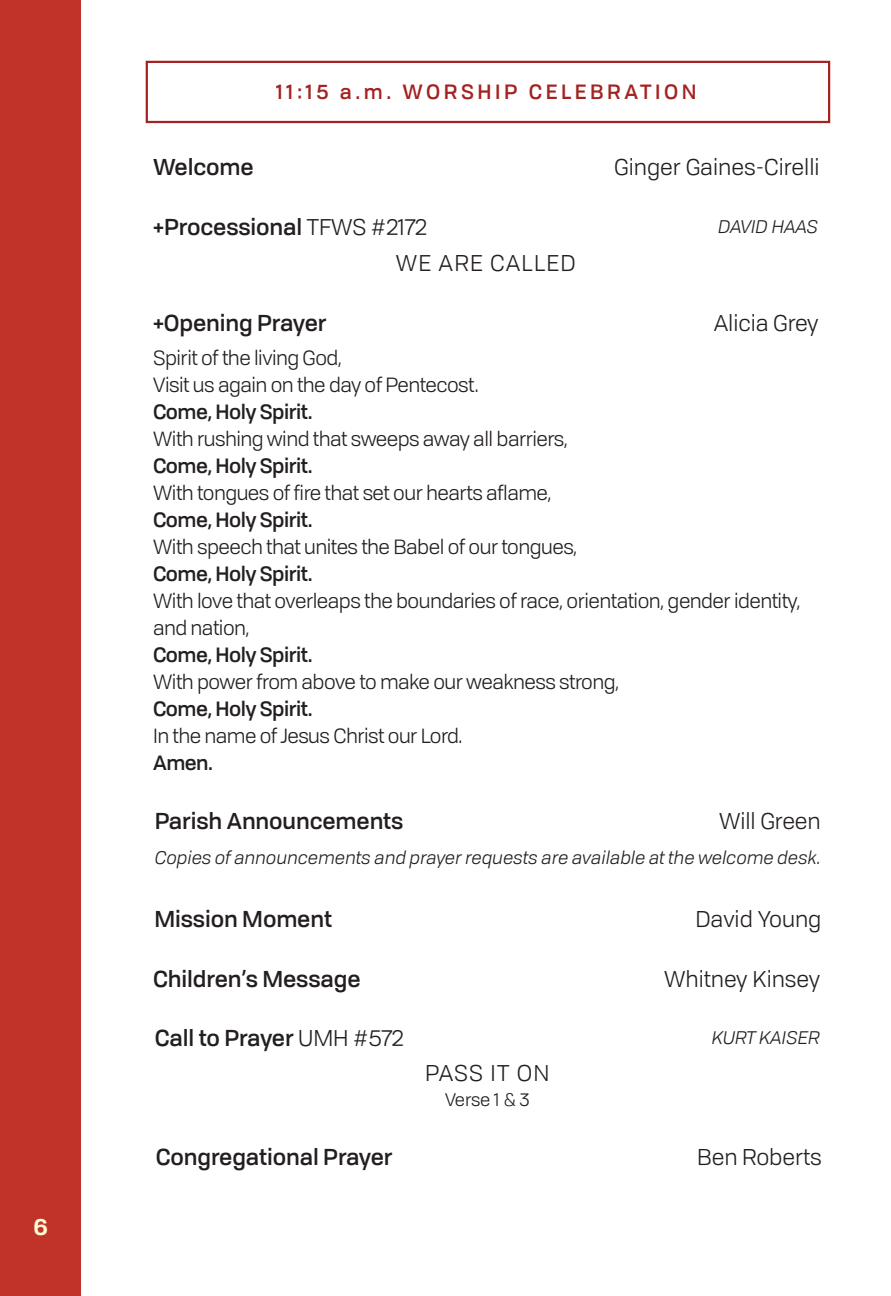
<style>
.page{position:relative;width:891px;height:1296px;background:#fff}
.page>*{position:absolute;margin:0;border:0;box-sizing:border-box;transform-origin:0 0}
.t1{font:500 22.5px "Tofino Pro Personal";letter-spacing:-.005em;color:#231f20}
.t2{font:22.5px "Tofino Pro Personal";color:#231f20}
.t3{font:22.5px "Tofino Pro Personal";letter-spacing:.055em;color:#231f20}
.t4{font:600 22.5px "Tofino Pro Personal";color:#fffbd6}
.t5{font:20.25px/27px "Tofino Pro Personal";letter-spacing:-.025em;color:#231f20}
.t6{font:500 20.25px "Tofino Pro Personal";letter-spacing:-.025em;color:#231f20}
.t7{font:500 20.25px "Tofino Pro Personal";letter-spacing:.175em;color:#a32321}
.t8{font:italic 18px "Tofino Pro Personal";letter-spacing:-.005em;color:#231f20}
.t9{font:18px "Tofino Pro Personal";letter-spacing:-.015em;color:#231f20}
.s1{font-weight:400}
</style>
<div class="page">
<div style="left:0;top:0;width:81px;height:1296px;background:#c13329"></div>
<div style="left:146px;top:61px;width:684px;height:62px;border:2px solid #a32321"></div>
<p class="t4" style="left:33px;top:1209px;width:16px">6</p>
<p class="t7" style="left:276px;top:76px;width:422px">11:15 a.m. WORSHIP CELEBRATION</p>
<p class="t1" style="left:153px;top:150px;width:102px">Welcome</p>
<p class="t2" style="left:614px;top:151px;width:207px">Ginger Gaines-Cirelli</p>
<p class="t1" style="left:153px;top:210px;width:276px">+Processional <span class="s1">TFWS #2172</span></p>
<p class="t8" style="left:718px;top:214px;width:102px">DAVID HAAS</p>
<p class="t3" style="left:396px;top:246px;width:181px">WE ARE CALLED</p>
<p class="t1" style="left:153px;top:305px;width:175px">+Opening Prayer</p>
<p class="t2" style="left:714px;top:307px;width:106px">Alicia Grey</p>
<p class="t5" style="left:153px;top:343px;width:190px">Spirit of the living God,</p>
<p class="t5" style="left:153px;top:370px;width:327px">Visit us again on the day of Pentecost.</p>
<p class="t6" style="left:153px;top:396px;width:161px">Come, Holy Spirit.</p>
<p class="t5" style="left:153px;top:424px;width:416px">With rushing wind that sweeps away all barriers,</p>
<p class="t6" style="left:153px;top:450px;width:161px">Come, Holy Spirit.</p>
<p class="t5" style="left:153px;top:478px;width:400px">With tongues of fire that set our hearts aflame,</p>
<p class="t6" style="left:153px;top:504px;width:161px">Come, Holy Spirit.</p>
<p class="t5" style="left:153px;top:532px;width:426px">With speech that unites the Babel of our tongues,</p>
<p class="t6" style="left:153px;top:558px;width:161px">Come, Holy Spirit.</p>
<p class="t5" style="left:153px;top:586px;width:649px">With love that overleaps the boundaries of race, orientation, gender identity, and nation,</p>
<p class="t6" style="left:153px;top:639px;width:161px">Come, Holy Spirit.</p>
<p class="t5" style="left:153px;top:667px;width:468px">With power from above to make our weakness strong,</p>
<p class="t6" style="left:153px;top:693px;width:161px">Come, Holy Spirit.</p>
<p class="t5" style="left:153px;top:721px;width:311px">In the name of Jesus Christ our Lord.</p>
<p class="t6" style="left:153px;top:747px;width:61px">Amen.</p>
<p class="t1" style="left:155px;top:804px;width:250px">Parish Announcements</p>
<p class="t2" style="left:719px;top:805px;width:103px">Will Green</p>
<p class="t8" style="left:155px;top:844px;width:668px">Copies of announcements and prayer requests are available at the welcome desk.</p>
<p class="t1" style="left:154px;top:901px;width:179px">Mission Moment</p>
<p class="t2" style="left:695px;top:902px;width:128px">David Young</p>
<p class="t1" style="left:153px;top:961px;width:209px">Children’s Message</p>
<p class="t2" style="left:664px;top:962px;width:157px">Whitney Kinsey</p>
<p class="t1" style="left:155px;top:1020px;width:251px">Call to Prayer <span class="s1">UMH #572</span></p>
<p class="t8" style="left:712px;top:1024px;width:109px">KURT KAISER</p>
<p class="t2" style="left:425px;top:1057px;width:126px">PASS IT ON</p>
<p class="t9" style="left:445px;top:1086px;width:86px">Verse 1 &amp; 3</p>
<p class="t1" style="left:156px;top:1140px;width:238px">Congregational Prayer</p>
<p class="t2" style="left:697px;top:1141px;width:126px">Ben Roberts</p>
</div>
